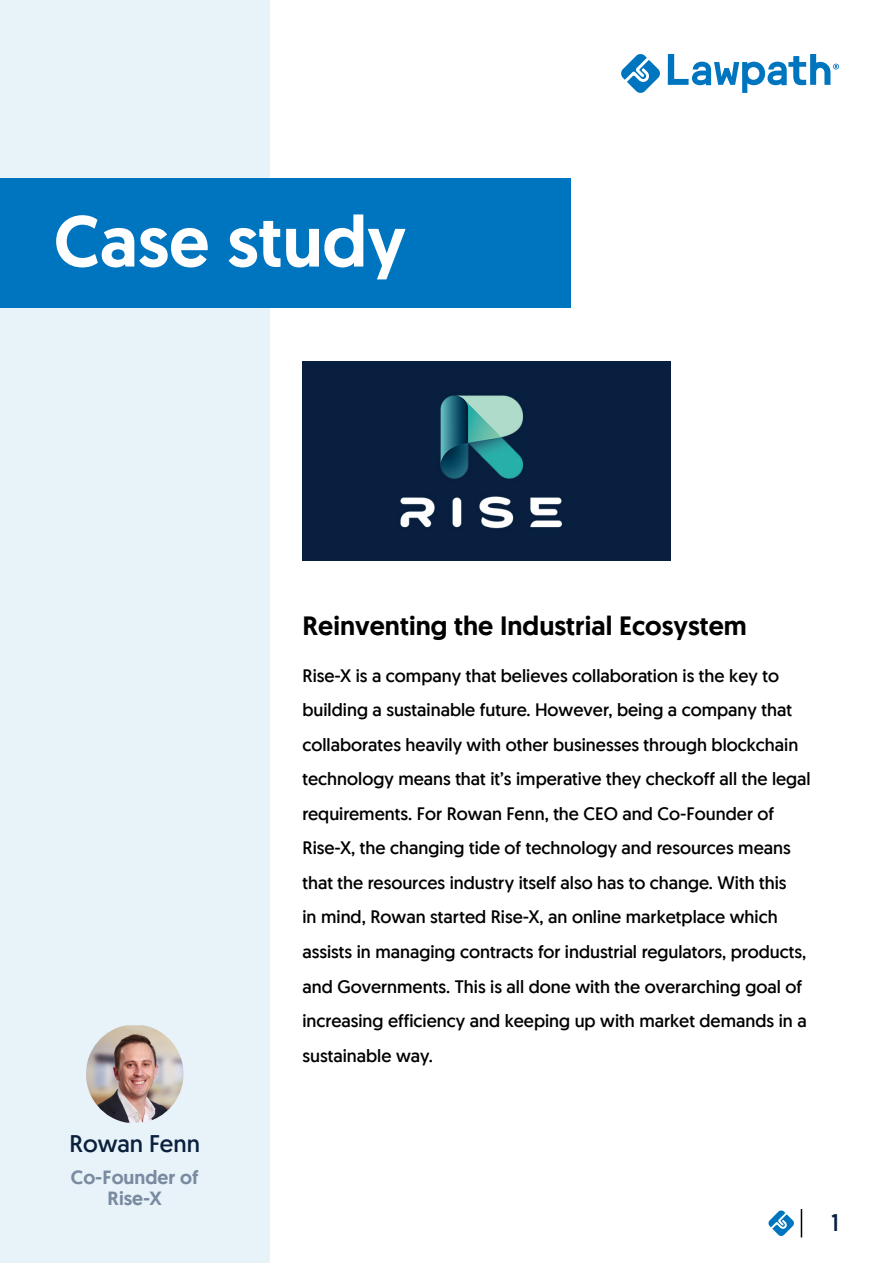
<style>
.page{position:relative;width:893px;height:1263px;background:#fff}
.page>*{position:absolute;margin:0;border:0;box-sizing:border-box;transform-origin:0 0}
.t1{font:500 72px "Geomanist";color:#fff}
.t2{font:500 27px "Geomanist";color:#000}
.t3{font:24px "Geomanist";color:#091f3c}
.t4{font:500 19.5px/21px "Geomanist";color:#7a8aa0;text-align:center}
.t5{font:18px/34.5px "Geomanist";color:#000}
</style>
<div class="page">
<div style="left:0;top:0;width:269px;height:1263px;background:#e7f2f9"></div>
<svg style="left:668px;top:54px;width:171px;height:39px"></svg>
<svg style="left:621px;top:54px;width:39px;height:39px"></svg>
<svg style="left:801px;top:1209px;width:1px;height:28px"></svg>
<svg style="left:768px;top:1210px;width:26px;height:26px"></svg>
<img style="left:86px;top:1025px;width:97px;height:98px">
<div style="left:0;top:178px;width:571px;height:129px;background:#0075bf"></div>
<img style="left:302px;top:362px;width:368px;height:199px">
<h1 class="t1" style="left:54px;top:194px;width:354px">Case study</h1>
<h3 class="t3" style="left:69px;top:1128px;width:132px">Rowan Fenn</h3>
<p class="t4" style="left:71px;top:1166px;width:129px">Co-Founder of<br>Rise-X</p>
<h2 class="t2" style="left:302px;top:608px;width:446px">Reinventing the Industrial Ecosystem</h2>
<p class="t5" style="left:302px;top:658px;width:510px">Rise-X is a company that believes collaboration is the key to building a sustainable future. However, being a company that collaborates heavily with other businesses through blockchain technology means that it’s imperative they checkoff all the legal requirements. For Rowan Fenn, the CEO and Co-Founder of Rise-X, the changing tide of technology and resources means that the resources industry itself also has to change. With this<br>in mind, Rowan started Rise-X, an online marketplace which assists in managing contracts for industrial regulators, products, and Governments. This is all done with the overarching goal of increasing efficiency and keeping up with market demands in a sustainable way.</p>
<h3 class="t3" style="left:831px;top:1207px;width:9px">1</h3>
</div>
